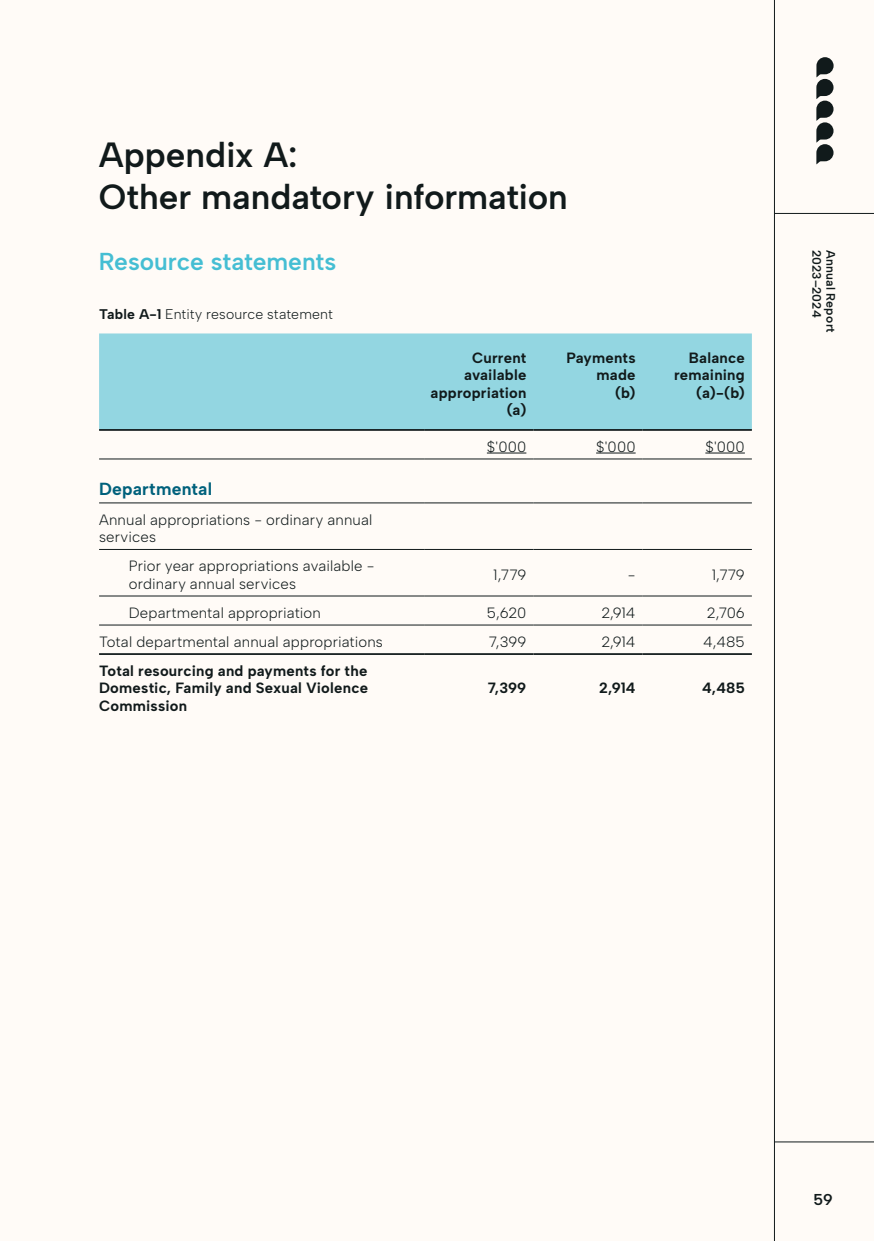
<style>
.page{position:relative;width:874px;height:1241px;background:#fff}
.page>*{position:absolute;margin:0;border:0;box-sizing:border-box;transform-origin:0 0}
.t1{font:600 35px/42px "Albert Sans";color:#111a1b}
._2024_H2{font:600 24.5px "Albert Sans";color:#45bed3}
.Table_text{font:700 17.5px "Albert Sans";letter-spacing:.01em;color:#00617c}
.t2{font:600 15.75px "Albert Sans";color:#111a1b}
.Table_text-2{font:300 14.88px/17.5px "Albert Sans";letter-spacing:.01em;color:#111a1b}
.Table_text-3{font:700 14.88px/17.5px "Albert Sans";letter-spacing:.015em;color:#111a1b;text-align:right}
.Figure_caption{font:300 14px "Albert Sans";letter-spacing:.01em;color:#111a1b}
.t3{font:600 12.25px "Albert Sans";letter-spacing:.02em;color:#111a1b}
.t4{font:600 12.25px "Albert Sans";color:#111a1b}
.s1{font-weight:700}
</style>
<div class="page">
<div style="left:0;top:0;width:873px;height:1240px;background:#fffbf7"></div>
<div style="left:99px;top:333px;width:652px;height:96px;background:#93d6e1"></div>
<hr style="left:99px;top:458px;width:325px;height:1px;background:#111a1b">
<hr style="left:424px;top:458px;width:109px;height:1px;background:#111a1b">
<hr style="left:533px;top:458px;width:109px;height:1px;background:#111a1b">
<hr style="left:642px;top:458px;width:109px;height:1px;background:#111a1b">
<hr style="left:99px;top:502px;width:325px;height:1px;background:#111a1b">
<hr style="left:424px;top:502px;width:109px;height:1px;background:#111a1b">
<hr style="left:533px;top:502px;width:109px;height:1px;background:#111a1b">
<hr style="left:642px;top:502px;width:109px;height:1px;background:#111a1b">
<hr style="left:99px;top:429px;width:325px;height:2px;background:#111a1b">
<hr style="left:424px;top:429px;width:109px;height:2px;background:#111a1b">
<hr style="left:533px;top:429px;width:109px;height:2px;background:#111a1b">
<hr style="left:642px;top:429px;width:109px;height:2px;background:#111a1b">
<hr style="left:99px;top:549px;width:325px;height:1px;background:#111a1b">
<hr style="left:424px;top:549px;width:109px;height:1px;background:#111a1b">
<hr style="left:533px;top:549px;width:109px;height:1px;background:#111a1b">
<hr style="left:642px;top:549px;width:109px;height:1px;background:#111a1b">
<hr style="left:99px;top:595px;width:325px;height:1px;background:#111a1b">
<hr style="left:424px;top:595px;width:109px;height:1px;background:#111a1b">
<hr style="left:533px;top:595px;width:109px;height:1px;background:#111a1b">
<hr style="left:642px;top:595px;width:109px;height:1px;background:#111a1b">
<hr style="left:99px;top:624px;width:325px;height:1px;background:#111a1b">
<hr style="left:424px;top:624px;width:109px;height:1px;background:#111a1b">
<hr style="left:533px;top:624px;width:109px;height:1px;background:#111a1b">
<hr style="left:642px;top:624px;width:109px;height:1px;background:#111a1b">
<hr style="left:99px;top:653px;width:325px;height:2px;background:#111a1b">
<hr style="left:424px;top:653px;width:109px;height:2px;background:#111a1b">
<hr style="left:533px;top:653px;width:109px;height:2px;background:#111a1b">
<hr style="left:642px;top:653px;width:109px;height:2px;background:#111a1b">
<hr style="left:486px;top:452px;width:40px;height:1px;background:#111a1b">
<hr style="left:596px;top:452px;width:39px;height:1px;background:#111a1b">
<hr style="left:705px;top:452px;width:39px;height:1px;background:#111a1b">
<hr style="left:773px;top:0;width:1px;height:1240px;background:#111a1b">
<svg style="left:816px;top:57px;width:17px;height:107px"></svg>
<hr style="left:774px;top:213px;width:99px;height:1px;background:#111a1b">
<hr style="left:774px;top:1141px;width:99px;height:1px;background:#111a1b">
<h1 class="t1" style="left:99px;top:134px;width:470px">Appendix A:<br>Other mandatory information</h1>
<h2 class="_2024_H2" style="left:99px;top:246px;width:239px">Resource statements</h2>
<p class="Figure_caption" style="left:99px;top:305px;width:235px"><span class="s1">Table A-1</span> Entity resource statement</p>
<p class="Table_text-3" style="left:430px;top:348px;width:97px">Current available appropriation (a)</p>
<p class="Table_text-3" style="left:566px;top:348px;width:71px">Payments made<br>(b)</p>
<p class="Table_text-3" style="left:673px;top:348px;width:72px">Balance remaining (a)-(b)</p>
<p class="Table_text-2" style="left:486px;top:437px;width:41px">$'000</p>
<p class="Table_text-2" style="left:596px;top:437px;width:41px">$'000</p>
<p class="Table_text-2" style="left:705px;top:437px;width:41px">$'000</p>
<p class="Table_text" style="left:99px;top:478px;width:114px">Departmental</p>
<p class="Table_text-2" style="left:99px;top:510px;width:274px">Annual appropriations - ordinary annual services</p>
<p class="Table_text-2" style="left:129px;top:557px;width:247px">Prior year appropriations available - ordinary annual services</p>
<p class="Table_text-2" style="left:493px;top:565px;width:35px">1,779</p>
<p class="Table_text-2" style="left:627px;top:565px;width:9px">-</p>
<p class="Table_text-2" style="left:711px;top:565px;width:35px">1,779</p>
<p class="Table_text-2" style="left:129px;top:603px;width:193px">Departmental appropriation</p>
<p class="Table_text-2" style="left:486px;top:603px;width:41px">5,620</p>
<p class="Table_text-2" style="left:601px;top:603px;width:36px">2,914</p>
<p class="Table_text-2" style="left:706px;top:603px;width:39px">2,706</p>
<p class="Table_text-2" style="left:99px;top:632px;width:285px">Total departmental annual appropriations</p>
<p class="Table_text-2" style="left:488px;top:632px;width:39px">7,399</p>
<p class="Table_text-2" style="left:601px;top:632px;width:36px">2,914</p>
<p class="Table_text-2" style="left:702px;top:632px;width:43px">4,485</p>
<p class="Table_text-3" style="left:99px;top:661px;width:270px;text-align:justify">Total resourcing and payments for the Domestic, Family and Sexual Violence Commission</p>
<p class="Table_text-3" style="left:487px;top:679px;width:40px">7,399</p>
<p class="Table_text-3" style="left:599px;top:679px;width:38px">2,914</p>
<p class="Table_text-3" style="left:701px;top:679px;width:44px">4,485</p>
<p class="t4" style="left:823px;top:249px;width:69px;rotate:90deg">2023–2024</p>
<p class="t3" style="left:837px;top:249px;width:85px;rotate:90deg">Annual Report</p>
<p class="t2" style="left:813px;top:1190px;width:21px">59</p>
</div>
